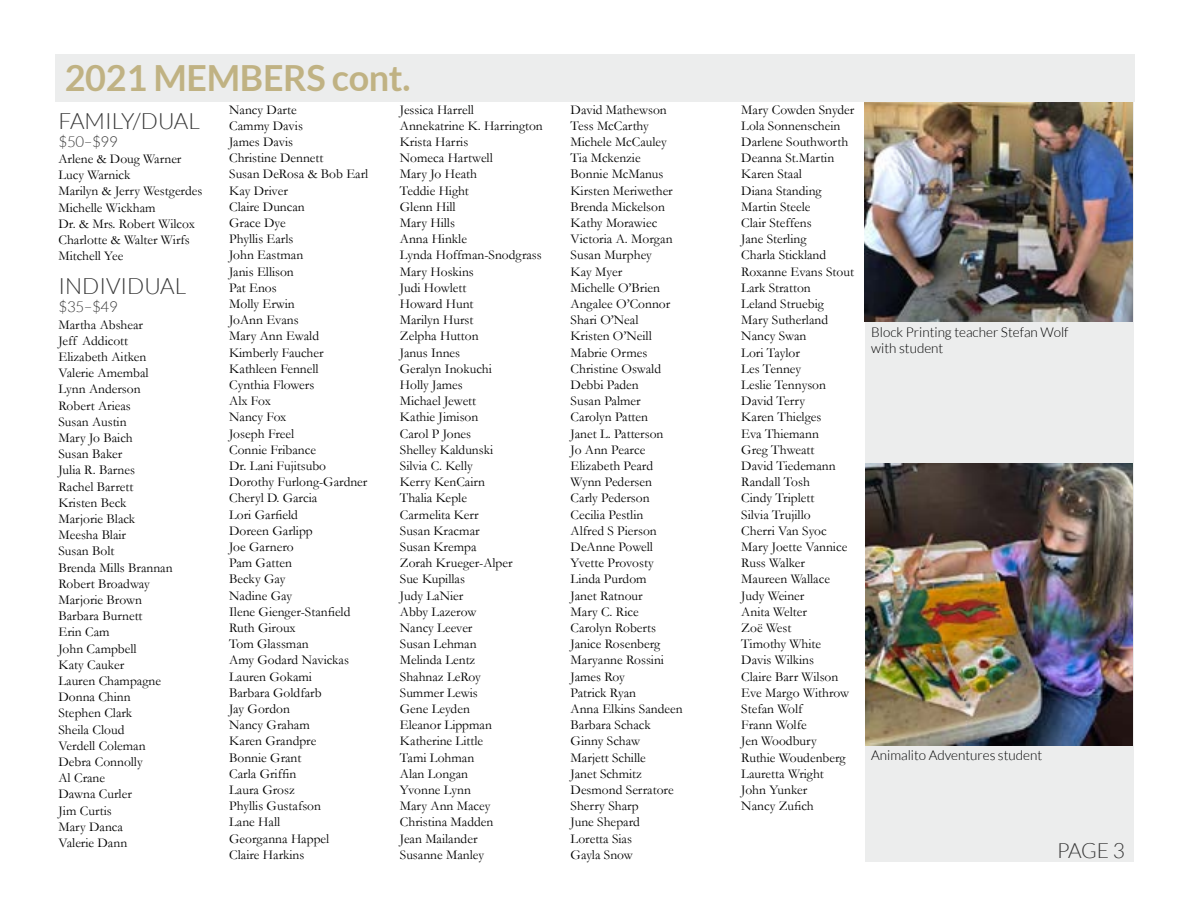
<style>
.page{position:relative;width:1188px;height:918px;background:#fff}
.page>*{position:absolute;margin:0;border:0;box-sizing:border-box;transform-origin:0 0}
.t1{font:700 36px "Lato";letter-spacing:-.01em;color:#c0b283}
.t2{font:300 22.5px "Lato";color:#373737}
.t3{font:300 21px "Lato";color:#373737}
.t4{font:300 15px "Lato";letter-spacing:-.01em;color:#373737}
.t5{font:13.5px/16.2px "Garamond";color:#000}
.t6{font:300 13.5px/16.2px "Lato";color:#000}
</style>
<div class="page">
<div style="left:55px;top:54px;width:1079px;height:48px;background:#eceded"></div>
<div style="left:865px;top:79px;width:269px;height:783px;background:#eceded"></div>
<img style="left:865px;top:464px;width:268px;height:282px">
<img style="left:865px;top:102px;width:268px;height:220px">
<h1 class="t1" style="left:65px;top:57px;width:347px">2021 MEMBERS cont.</h1>
<h2 class="t2" style="left:58px;top:109px;width:143px">FAMILY/DUAL</h2>
<p class="t4" style="left:58px;top:133px;width:61px">$50–$99</p>
<p class="t5" style="left:59px;top:150px;width:145px">Arlene &amp; Doug Warner<br>Lucy Warnick<br>Marilyn &amp; Jerry Westgerdes<br>Michelle Wickham<br>Dr. &amp; Mrs. Robert Wilcox<br>Charlotte &amp; Walter Wirfs<br>Mitchell Yee</p>
<h2 class="t2" style="left:59px;top:274px;width:129px">INDIVIDUAL</h2>
<p class="t4" style="left:59px;top:299px;width:61px">$35–$49</p>
<p class="t5" style="left:59px;top:316px;width:116px">Martha Abshear<br>Jeff Addicott<br>Elizabeth Aitken<br>Valerie Amembal<br>Lynn Anderson<br>Robert Arieas<br>Susan Austin<br>Mary Jo Baich<br>Susan Baker<br>Julia R. Barnes<br>Rachel Barrett<br>Kristen Beck<br>Marjorie Black<br>Meesha Blair<br>Susan Bolt<br>Brenda Mills Brannan<br>Robert Broadway<br>Marjorie Brown<br>Barbara Burnett<br>Erin Cam<br>John Campbell<br>Katy Cauker<br>Lauren Champagne<br>Donna Chinn<br>Stephen Clark<br>Sheila Cloud<br>Verdell Coleman<br>Debra Connolly<br>Al Crane<br>Dawna Curler<br>Jim Curtis<br>Mary Danca<br>Valerie Dann</p>
<p class="t5" style="left:229px;top:101px;width:141px">Nancy Darte<br>Cammy Davis<br>James Davis<br>Christine Dennett<br>Susan DeRosa &amp; Bob Earl<br>Kay Driver<br>Claire Duncan<br>Grace Dye<br>Phyllis Earls<br>John Eastman<br>Janis Ellison<br>Pat Enos<br>Molly Erwin<br>JoAnn Evans<br>Mary Ann Ewald<br>Kimberly Faucher<br>Kathleen Fennell<br>Cynthia Flowers<br>Alx Fox<br>Nancy Fox<br>Joseph Freel<br>Connie Fribance<br>Dr. Lani Fujitsubo<br>Dorothy Furlong-Gardner<br>Cheryl D. Garcia<br>Lori Garfield<br>Doreen Garlipp<br>Joe Garnero<br>Pam Gatten<br>Becky Gay<br>Nadine Gay<br>Ilene Gienger-Stanfield<br>Ruth Giroux<br>Tom Glassman<br>Amy Godard Navickas<br>Lauren Gokami<br>Barbara Goldfarb<br>Jay Gordon<br>Nancy Graham<br>Karen Grandpre<br>Bonnie Grant<br>Carla Griffin<br>Laura Grosz<br>Phyllis Gustafson<br>Lane Hall<br>Georganna Happel<br>Claire Harkins</p>
<p class="t5" style="left:400px;top:101px;width:144px">Jessica Harrell<br>Annekatrine K. Harrington<br>Krista Harris<br>Nomeca Hartwell<br>Mary Jo Heath<br>Teddie Hight<br>Glenn Hill<br>Mary Hills<br>Anna Hinkle<br>Lynda Hoffman-Snodgrass<br>Mary Hoskins<br>Judi Howlett<br>Howard Hunt<br>Marilyn Hurst<br>Zelpha Hutton<br>Janus Innes<br>Geralyn Inokuchi<br>Holly James<br>Michael Jewett<br>Kathie Jimison<br>Carol P Jones<br>Shelley Kaldunski<br>Silvia C. Kelly<br>Kerry KenCairn<br>Thalia Keple<br>Carmelita Kerr<br>Susan Kracmar<br>Susan Krempa<br>Zorah Krueger-Alper<br>Sue Kupillas<br>Judy LaNier<br>Abby Lazerow<br>Nancy Leever<br>Susan Lehman<br>Melinda Lentz<br>Shahnaz LeRoy<br>Summer Lewis<br>Gene Leyden<br>Eleanor Lippman<br>Katherine Little<br>Tami Lohman<br>Alan Longan<br>Yvonne Lynn<br>Mary Ann Macey<br>Christina Madden<br>Jean Mailander<br>Susanne Manley</p>
<p class="t5" style="left:571px;top:101px;width:114px">David Mathewson<br>Tess McCarthy<br>Michele McCauley<br>Tia Mckenzie<br>Bonnie McManus<br>Kirsten Meriwether<br>Brenda Mickelson<br>Kathy Morawiec<br>Victoria A. Morgan<br>Susan Murphey<br>Kay Myer<br>Michelle O’Brien<br>Angalee O’Connor<br>Shari O’Neal<br>Kristen O’Neill<br>Mabrie Ormes<br>Christine Oswald<br>Debbi Paden<br>Susan Palmer<br>Carolyn Patten<br>Janet L. Patterson<br>Jo Ann Pearce<br>Elizabeth Peard<br>Wynn Pedersen<br>Carly Pederson<br>Cecilia Pestlin<br>Alfred S Pierson<br>DeAnne Powell<br>Yvette Provosty<br>Linda Purdom<br>Janet Ratnour<br>Mary C. Rice<br>Carolyn Roberts<br>Janice Rosenberg<br>Maryanne Rossini<br>James Roy<br>Patrick Ryan<br>Anna Elkins Sandeen<br>Barbara Schack<br>Ginny Schaw<br>Marjett Schille<br>Janet Schmitz<br>Desmond Serratore<br>Sherry Sharp<br>June Shepard<br>Loretta Sias<br>Gayla Snow</p>
<p class="t5" style="left:741px;top:101px;width:115px">Mary Cowden Snyder<br>Lola Sonnenschein<br>Darlene Southworth<br>Deanna St.Martin<br>Karen Staal<br>Diana Standing<br>Martin Steele<br>Clair Steffens<br>Jane Sterling<br>Charla Stickland<br>Roxanne Evans Stout<br>Lark Stratton<br>Leland Struebig<br>Mary Sutherland<br>Nancy Swan<br>Lori Taylor<br>Les Tenney<br>Leslie Tennyson<br>David Terry<br>Karen Thielges<br>Eva Thiemann<br>Greg Thweatt<br>David Tiedemann<br>Randall Tosh<br>Cindy Triplett<br>Silvia Trujillo<br>Cherri Van Syoc<br>Mary Joette Vannice<br>Russ Walker<br>Maureen Wallace<br>Judy Weiner<br>Anita Welter<br>Zoë West<br>Timothy White<br>Davis Wilkins<br>Claire Barr Wilson<br>Eve Margo Withrow<br>Stefan Wolf<br>Frann Wolfe<br>Jen Woodbury<br>Ruthie Woudenberg<br>Lauretta Wright<br>John Yunker<br>Nancy Zufich</p>
<p class="t6" style="left:871px;top:324px;width:199px">Block Printing teacher Stefan Wolf with student</p>
<p class="t6" style="left:871px;top:747px;width:172px">Animalito Adventures student</p>
<h3 class="t3" style="left:1057px;top:839px;width:69px">PAGE 3</h3>
</div>
